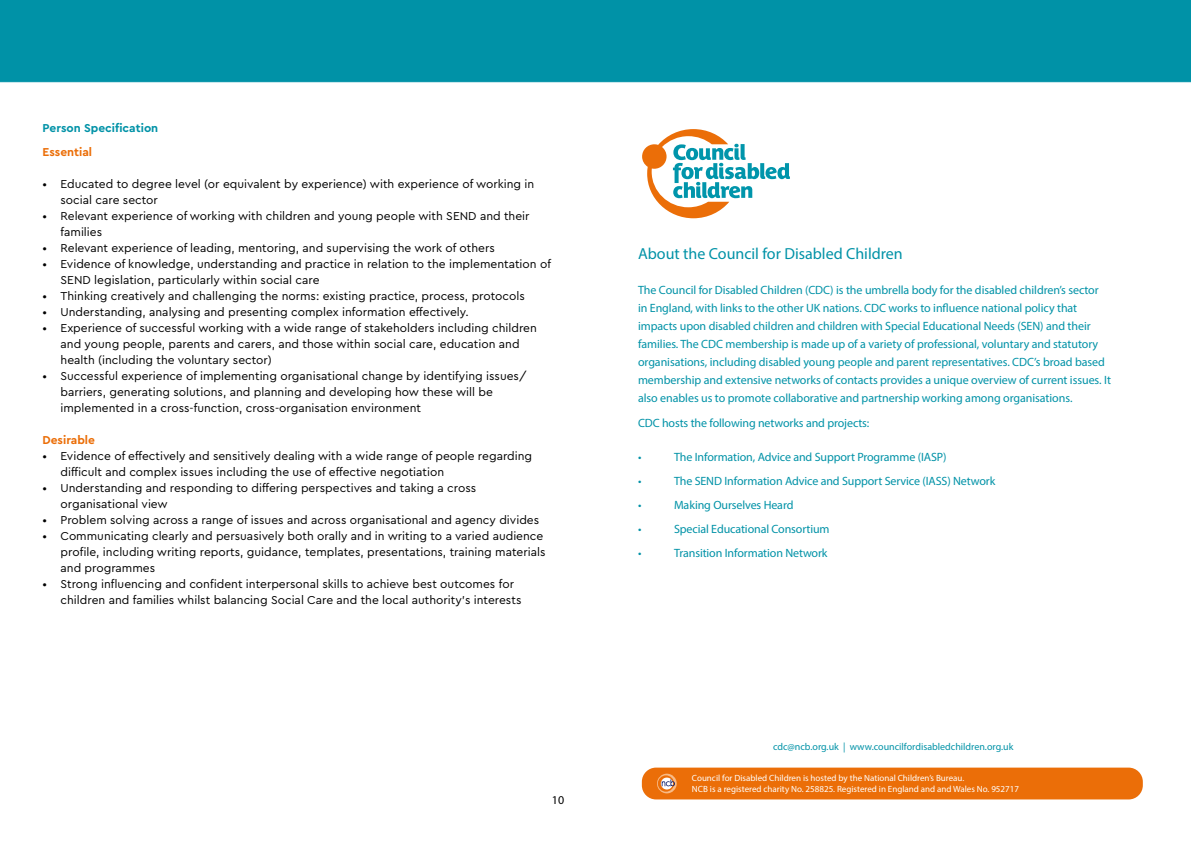
<style>
.page{position:relative;width:1191px;height:842px;background:#fff}
.page>*{position:absolute;margin:0;border:0;box-sizing:border-box;transform-origin:0 0}
.HEader2{font:16px "Myriad Pro";color:#0092a7}
.t1{font:12px/16px "Cera Pro";color:#000}
.t2{font:12px/18px "Myriad Pro";letter-spacing:-.005em;color:#0092a7}
.t3{font:700 12px "Cera Pro";color:#0092a7}
.t4{font:700 12px "Cera Pro";color:#eb6e08}
.t5{font:12px "Myriad Pro";color:#000}
.t6{font:10px "Myriad Pro";color:#0092a7}
.t7{font:9px "Myriad Pro";color:#fff}
</style>
<div class="page">
<div style="left:0;top:0;width:1191px;height:82px;background:#0092a7"></div>
<div style="left:642px;top:768px;width:500px;height:31px;background:#eb6e08;border-radius:14px"></div>
<svg style="left:657px;top:774px;width:19px;height:19px"></svg>
<svg style="left:642px;top:129px;width:148px;height:89px"></svg>
<p class="t3" style="left:43px;top:120px;width:117px">Person Specification</p>
<p class="t4" style="left:43px;top:144px;width:51px">Essential</p>
<p class="t1" style="left:61px;top:175px;width:475px;text-indent:-18px">• Educated to degree level (or equivalent by experience) with experience of working in social care sector</p>
<p class="t1" style="left:61px;top:207px;width:470px;text-indent:-18px">• Relevant experience of working with children and young people with SEND and their families</p>
<p class="t1" style="left:43px;top:239px;width:454px">• Relevant experience of leading, mentoring, and supervising the work of others</p>
<p class="t1" style="left:61px;top:255px;width:492px;text-indent:-18px">• Evidence of knowledge, understanding and practice in relation to the implementation of<br>SEND legislation, particularly within social care</p>
<p class="t1" style="left:43px;top:287px;width:484px">• Thinking creatively and challenging the norms: existing practice, process, protocols</p>
<p class="t1" style="left:43px;top:303px;width:428px">• Understanding, analysing and presenting complex information effectively.</p>
<p class="t1" style="left:61px;top:319px;width:478px;text-indent:-18px">• Experience of successful working with a wide range of stakeholders including children and young people, parents and carers, and those within social care, education and health (including the voluntary sector)</p>
<p class="t1" style="left:61px;top:367px;width:467px;text-indent:-18px">• Successful experience of implementing organisational change by identifying issues/ barriers, generating solutions, and planning and developing how these will be implemented in a cross-function, cross-organisation environment</p>
<p class="t4" style="left:43px;top:432px;width:54px">Desirable</p>
<p class="t1" style="left:61px;top:447px;width:473px;text-indent:-18px">• Evidence of effectively and sensitively dealing with a wide range of people regarding difficult and complex issues including the use of effective negotiation</p>
<p class="t1" style="left:61px;top:479px;width:417px;text-indent:-18px">• Understanding and responding to differing perspectives and taking a cross organisational view</p>
<p class="t1" style="left:43px;top:511px;width:498px">• Problem solving across a range of issues and across organisational and agency divides</p>
<p class="t1" style="left:61px;top:527px;width:486px;text-indent:-18px">• Communicating clearly and persuasively both orally and in writing to a varied audience profile, including writing reports, guidance, templates, presentations, training materials and programmes</p>
<p class="t1" style="left:61px;top:575px;width:462px;text-indent:-18px">• Strong influencing and confident interpersonal skills to achieve best outcomes for children and families whilst balancing Social Care and the local authority’s interests</p>
<p class="t5" style="left:552px;top:793px;width:14px">10</p>
<p class="HEader2" style="left:638px;top:244px;width:266px">About the Council for Disabled Children</p>
<p class="t2" style="left:638px;top:280px;width:474px">The Council for Disabled Children (CDC) is the umbrella body for the disabled children’s sector in England, with links to the other UK nations. CDC works to influence national policy that impacts upon disabled children and children with Special Educational Needs (SEN) and their families. The CDC membership is made up of a variety of professional, voluntary and statutory organisations, including disabled young people and parent representatives. CDC’s broad based membership and extensive networks of contacts provides a unique overview of current issues. It also enables us to promote collaborative and partnership working among organisations.</p>
<p class="t2" style="left:638px;top:413px;width:233px">CDC hosts the following networks and projects:</p>
<p class="t2" style="left:638px;top:447px;width:5px">•</p>
<p class="t2" style="left:674px;top:447px;width:274px">The Information, Advice and Support Programme (IASP)</p>
<p class="t2" style="left:638px;top:471px;width:5px">•</p>
<p class="t2" style="left:674px;top:471px;width:323px">The SEND Information Advice and Support Service (IASS) Network</p>
<p class="t2" style="left:638px;top:495px;width:5px">•</p>
<p class="t2" style="left:674px;top:495px;width:121px">Making Ourselves Heard</p>
<p class="t2" style="left:638px;top:519px;width:5px">•</p>
<p class="t2" style="left:674px;top:519px;width:157px">Special Educational Consortium</p>
<p class="t2" style="left:638px;top:543px;width:5px">•</p>
<p class="t2" style="left:674px;top:543px;width:155px">Transition Information Network</p>
<p class="t6" style="left:773px;top:741px;width:242px">cdc@ncb.org.uk | www.councilfordisabledchildren.org.uk</p>
<p class="t7" style="left:692px;top:772px;width:274px">Council for Disabled Children is hosted by the National Children’s Bureau.</p>
<p class="t7" style="left:692px;top:783px;width:328px">NCB is a registered charity No. 258825. Registered in England and and Wales No. 952717</p>
</div>
